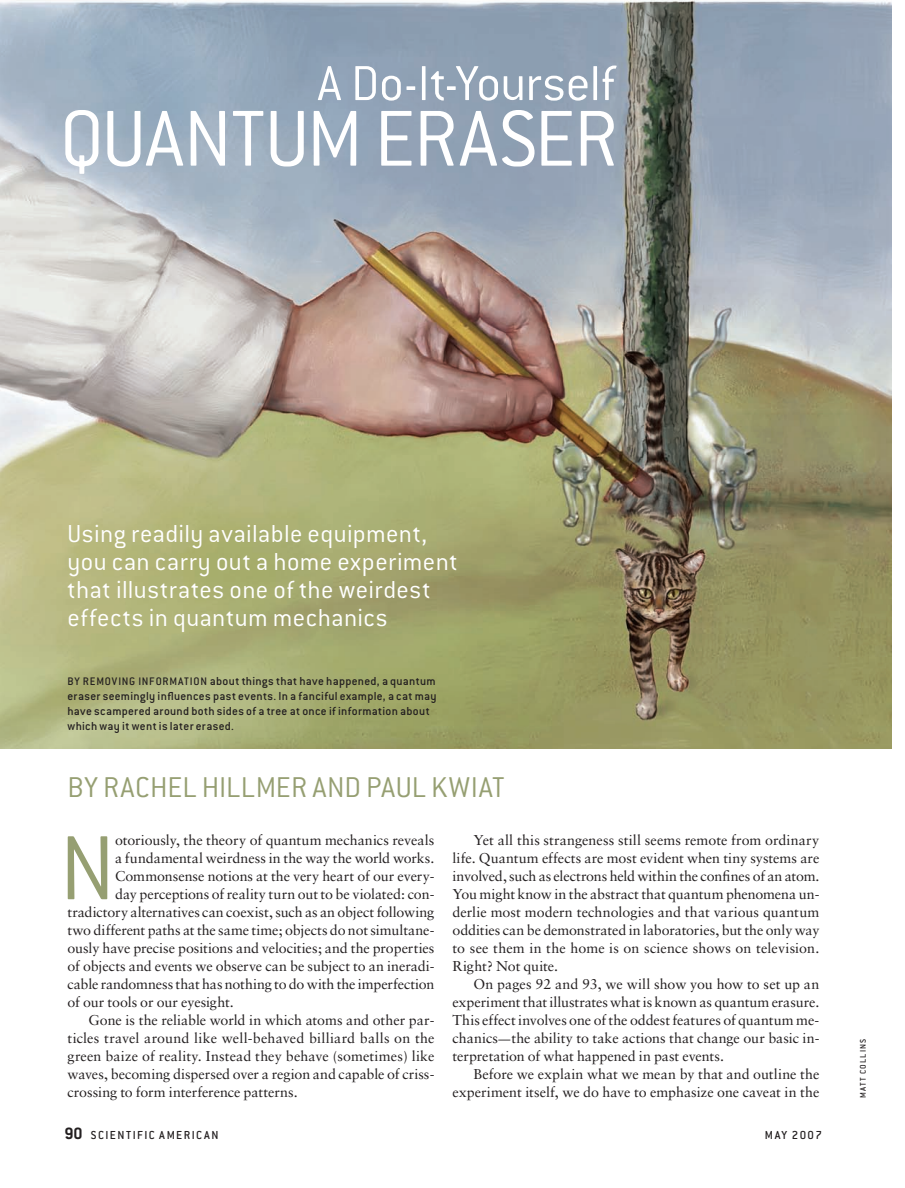
<style>
.page{position:relative;width:905px;height:1188px;background:#fff}
.page>*{position:absolute;margin:0;border:0;box-sizing:border-box;transform-origin:0 0}
.t1{font:300 100.05px "Conduit ITC";color:#969f72}
.t2{font:300 87px "Conduit ITC";letter-spacing:-.015em;color:#fff}
.t3{font:300 54px "Conduit ITC";letter-spacing:-.01em;color:#fff}
.t4{font:300 31.5px "Conduit ITC";letter-spacing:.005em;color:#969f72}
.t5{font:300 27px/27.8px "Conduit ITC";letter-spacing:.015em;color:#fff}
.t6{font:14.25px "Sabon";color:#231f20}
.t7{font:500 12.75px/15px "Conduit ITC";letter-spacing:.025em;color:#231f20}
.t8{font:500 12.75px "Conduit ITC";letter-spacing:.12em;color:#231f20}
.t9{font:500 9px "Conduit ITC";letter-spacing:.135em;color:#231f20}
.s1{font-size:12px}
.s2{font-weight:700;font-size:18px}
</style>
<div class="page">
<img style="left:0;top:0;width:891px;height:748px">
<p class="t3" style="left:317px;top:65px;width:299px">A Do-It-Yourself</p>
<p class="t2" style="left:60px;top:108px;width:560px">QUANTUM ERASER</p>
<p class="t5" style="left:68px;top:522px;width:392px">Using readily available equipment, you can carry out a home experiment that illustrates one of the weirdest effects in quantum mechanics</p>
<p class="t7" style="left:67px;top:675px;width:370px"><span class="s1">BY REMOVING INFORMATION</span> about things that have happened, a quantum eraser seemingly influences past events. In a fanciful example, a cat may have scampered around both sides of a tree at once if information about which way it went is later erased.</p>
<p class="t4" style="left:68px;top:776px;width:439px">BY RACHEL HILLMER AND PAUL KWIAT</p>
<p class="t1" style="left:59px;top:833px;width:57px">N</p>
<p class="t6" style="left:115px;top:834px;width:321px">otoriously, the theory of quantum mechanics reveals</p>
<p class="t6" style="left:115px;top:852px;width:321px">a fundamental weirdness in the way the world works.</p>
<p class="t6" style="left:115px;top:870px;width:321px">Commonsense notions at the very heart of our every-</p>
<p class="t6" style="left:115px;top:888px;width:321px">day perceptions of reality turn out to be violated: con-</p>
<p class="t6" style="left:67px;top:906px;width:368px">tradictory alternatives can coexist, such as an object following</p>
<p class="t6" style="left:67px;top:924px;width:368px">two different paths at the same time; objects do not simultane-</p>
<p class="t6" style="left:67px;top:942px;width:368px">ously have precise positions and velocities; and the properties</p>
<p class="t6" style="left:67px;top:960px;width:368px">of objects and events we observe can be subject to an ineradi-</p>
<p class="t6" style="left:67px;top:978px;width:368px">cable randomness that has nothing to do with the imperfection</p>
<p class="t6" style="left:67px;top:996px;width:168px">of our tools or our eyesight.</p>
<p class="t6" style="left:89px;top:1014px;width:347px">Gone is the reliable world in which atoms and other par-</p>
<p class="t6" style="left:67px;top:1032px;width:368px">ticles travel around like well-behaved billiard balls on the</p>
<p class="t6" style="left:67px;top:1050px;width:368px">green baize of reality. Instead they behave (sometimes) like</p>
<p class="t6" style="left:67px;top:1068px;width:368px">waves, becoming dispersed over a region and capable of criss-</p>
<p class="t6" style="left:67px;top:1086px;width:232px">crossing to form interference patterns.</p>
<p class="t6" style="left:473px;top:834px;width:347px">Yet all this strangeness still seems remote from ordinary</p>
<p class="t6" style="left:452px;top:852px;width:368px">life. Quantum effects are most evident when tiny systems are</p>
<p class="t6" style="left:452px;top:870px;width:368px">involved, such as electrons held within the confines of an atom.</p>
<p class="t6" style="left:452px;top:888px;width:368px">You might know in the abstract that quantum phenomena un-</p>
<p class="t6" style="left:452px;top:906px;width:368px">derlie most modern technologies and that various quantum</p>
<p class="t6" style="left:452px;top:924px;width:368px">oddities can be demonstrated in laboratories, but the only way</p>
<p class="t6" style="left:452px;top:942px;width:368px">to see them in the home is on science shows on television.</p>
<p class="t6" style="left:452px;top:960px;width:107px">Right? Not quite.</p>
<p class="t6" style="left:473px;top:978px;width:347px">On pages 92 and 93, we will show you how to set up an</p>
<p class="t6" style="left:452px;top:996px;width:368px">experiment that illustrates what is known as quantum erasure.</p>
<p class="t6" style="left:452px;top:1014px;width:368px">This effect involves one of the oddest features of quantum me-</p>
<p class="t6" style="left:452px;top:1032px;width:368px">chanics<span class="s1">—</span>the ability to take actions that change our basic in-</p>
<p class="t6" style="left:452px;top:1050px;width:273px">terpretation of what happened in past events.</p>
<p class="t6" style="left:473px;top:1068px;width:347px">Before we explain what we mean by that and outline the</p>
<p class="t6" style="left:452px;top:1086px;width:368px">experiment itself, we do have to emphasize one caveat in the</p>
<p class="t8" style="left:64px;top:1130px;width:155px"><span class="s2">90</span> SCIENTIFIC AMERICAN</p>
<p class="t7" style="left:764px;top:1128px;width:58px">MAY 2007</p>
<p class="t9" style="left:859px;top:1098px;width:60px;rotate:-90deg">MATT COLLINS</p>
</div>
